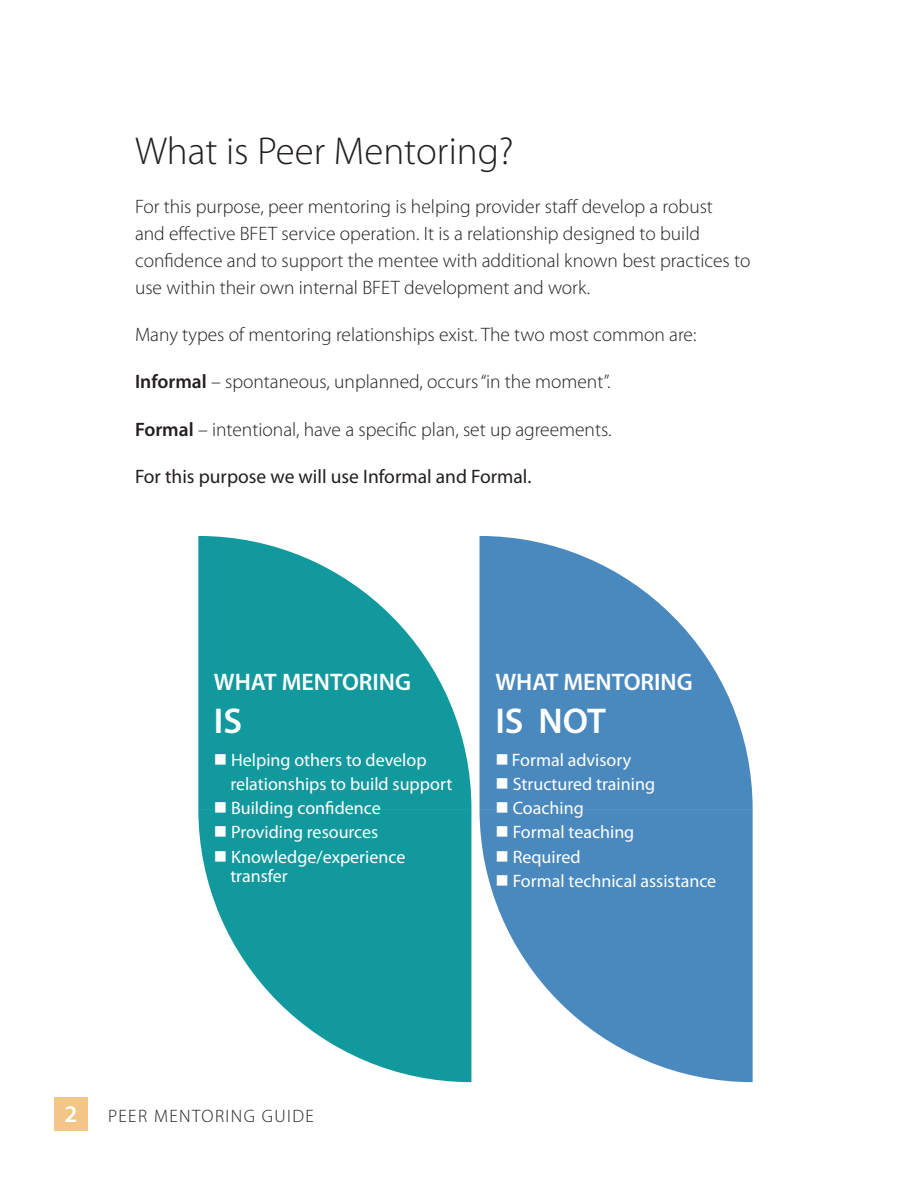
<style>
.page{position:relative;width:918px;height:1188px;background:#fff}
.page>*{position:absolute;margin:0;border:0;box-sizing:border-box;transform-origin:0 0}
.t1{font:300 39px "Myriad Pro";color:#231f20}
.t2{font:600 36px "Myriad Pro";color:#fff}
.t3{font:600 24px "Myriad Pro";color:#fff}
.t4{font:300 19.5px/27px "Myriad Pro";color:#231f20}
.t5{font:19.5px "Myriad Pro";color:#231f20}
.t6{font:18px/19.5px "Myriad Pro";color:#fff}
.t7{font:300 18px "Myriad Pro";letter-spacing:.08em;color:#231f20}
.s1{font-weight:600}
</style>
<div class="page">
<svg style="left:198px;top:809px;width:273px;height:273px;fill:#12999e"></svg>
<svg style="left:198px;top:536px;width:273px;height:273px;fill:#12999e"></svg>
<svg style="left:480px;top:809px;width:273px;height:273px;fill:#4a89be"></svg>
<svg style="left:480px;top:536px;width:273px;height:273px;fill:#4a89be"></svg>
<div style="left:54px;top:1097px;width:34px;height:34px;background:#f1c686"></div>
<svg style="left:509px;top:766px;width:18px;height:1px"></svg>
<p class="t1" style="left:135px;top:130px;width:380px">What is Peer Mentoring?</p>
<p class="t4" style="left:135px;top:193px;width:617px">For this purpose, peer mentoring is helping provider staff develop a robust<br>and effective BFET service operation. It is a relationship designed to build confidence and to support the mentee with additional known best practices to use within their own internal BFET development and work.</p>
<p class="t4" style="left:135px;top:321px;width:563px">Many types of mentoring relationships exist. The two most common are:</p>
<p class="t4" style="left:135px;top:369px;width:477px"><span class="s1">Informal</span> – spontaneous, unplanned, occurs “in the moment”.</p>
<p class="t4" style="left:135px;top:416px;width:478px"><span class="s1">Formal</span> – intentional, have a specific plan, set up agreements.</p>
<p class="t5" style="left:135px;top:466px;width:398px">For this purpose we will use Informal and Formal.</p>
<p class="t3" style="left:214px;top:668px;width:199px">WHAT MENTORING</p>
<p class="t2" style="left:214px;top:701px;width:30px">IS</p>
<p class="t6" style="left:214px;top:750px;width:214px">■ Helping others to develop</p>
<p class="t6" style="left:230px;top:774px;width:223px">relationships to build support</p>
<p class="t6" style="left:214px;top:799px;width:168px">■ Building confidence</p>
<p class="t6" style="left:214px;top:823px;width:166px">■ Providing resources</p>
<p class="t6" style="left:230px;top:847px;width:177px;text-indent:-16px">■ Knowledge/experience transfer</p>
<p class="t3" style="left:495px;top:668px;width:199px">WHAT MENTORING</p>
<p class="t2" style="left:495px;top:701px;width:112px">IS NOT</p>
<p class="t6" style="left:495px;top:750px;width:137px">■ Formal advisory</p>
<p class="t6" style="left:495px;top:774px;width:161px">■ Structured training</p>
<p class="t6" style="left:495px;top:799px;width:90px">■ Coaching</p>
<p class="t6" style="left:495px;top:823px;width:140px">■ Formal teaching</p>
<p class="t6" style="left:495px;top:847px;width:87px">■ Required</p>
<p class="t6" style="left:495px;top:872px;width:222px">■ Formal technical assistance</p>
<p class="t3" style="left:64px;top:1100px;width:14px">2</p>
<p class="t7" style="left:108px;top:1106px;width:207px">PEER MENTORING GUIDE</p>
</div>
